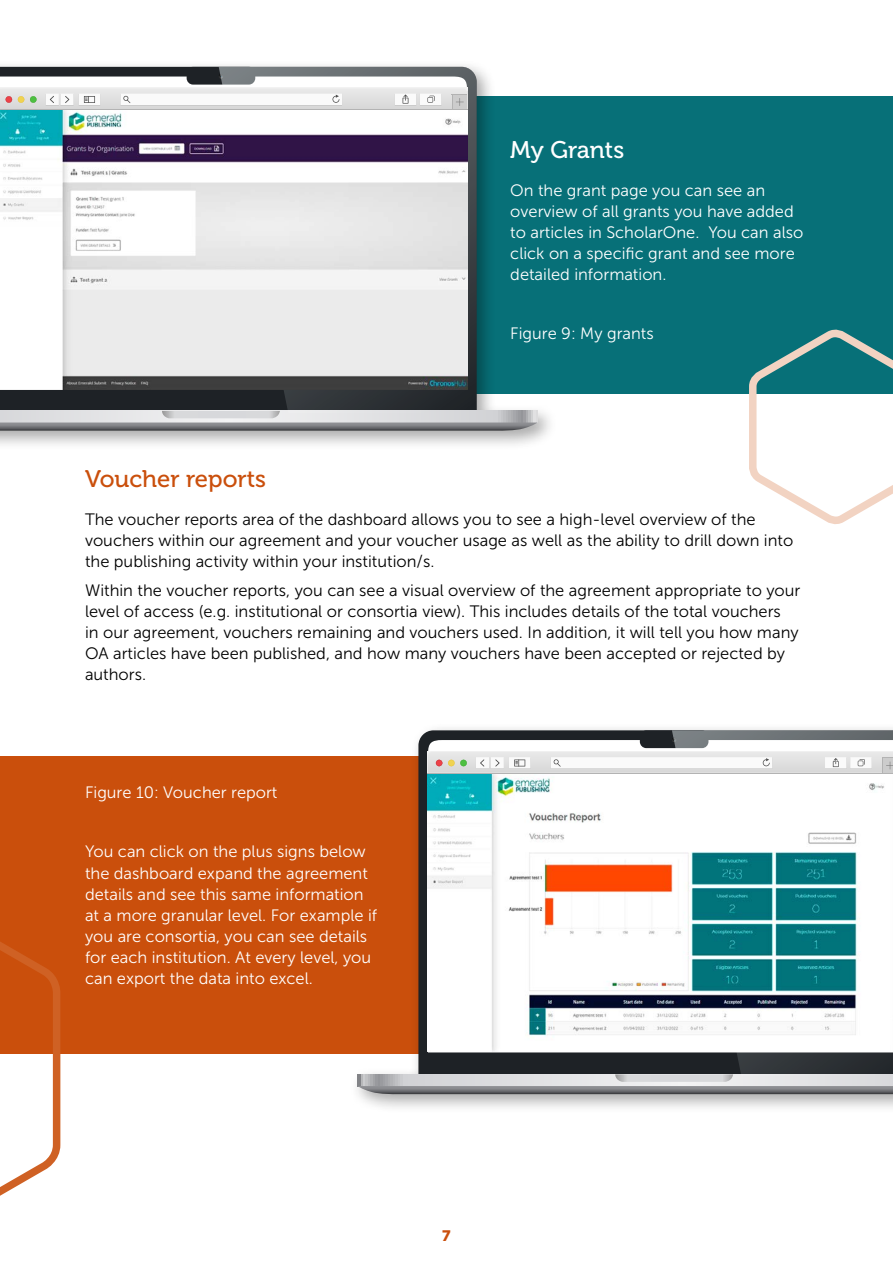
<style>
.page{position:relative;width:893px;height:1263px;background:#fff}
.page>*{position:absolute;margin:0;border:0;box-sizing:border-box;transform-origin:0 0}
.t1{font:24px "Museo 500";color:#ca4f0c}
.t2{font:24px "Museo 500";color:#fff}
.t3{font:16.5px/21px "Museo Sans 300";color:#000}
.t4{font:16.5px/21px "Museo Sans 300";color:#fff}
.t5{font:15px "Museo Sans 900";color:#ca4f0c}
</style>
<div class="page">
<div style="left:0;top:96px;width:893px;height:298px;background:#077078"></div>
<div style="left:0;top:756px;width:893px;height:298px;background:#ca4f0c"></div>
<svg style="left:749px;top:329px;width:144px;height:195px"></svg>
<svg style="left:0;top:942px;width:61px;height:254px"></svg>
<div style="left:0;top:59px;width:557px;height:392px;background:#000;opacity:.35"></div>
<svg style="left:0;top:67px;width:219px;height:344px;fill:#1e2226"></svg>
<svg style="left:0;top:411px;width:538px;height:20px"></svg>
<div style="left:187px;top:67px;width:68px;height:18px;background:#1e2226;border-radius:6px"></div>
<svg style="left:219px;top:67px;width:258px;height:346px"></svg>
<img style="left:0;top:108px;width:468px;height:282px">
<svg style="left:0;top:88px;width:467px;height:22px"></svg>
<div style="left:350px;top:723px;width:543px;height:391px;background:#000;opacity:.35"></div>
<svg style="left:418px;top:730px;width:254px;height:344px;fill:#1e2226"></svg>
<svg style="left:358px;top:1074px;width:535px;height:20px"></svg>
<div style="left:640px;top:730px;width:68px;height:18px;background:#1e2226;border-radius:6px"></div>
<svg style="left:672px;top:730px;width:221px;height:346px"></svg>
<img style="left:428px;top:774px;width:465px;height:277px">
<svg style="left:428px;top:751px;width:465px;height:23px"></svg>
<h2 class="t2" style="left:510px;top:137px;width:115px">My Grants</h2>
<p class="t4" style="left:510px;top:180px;width:295px">On the grant page you can see an overview of all grants you have added to articles in ScholarOne. You can also click on a specific grant and see more detailed information.</p>
<p class="t4" style="left:510px;top:323px;width:145px">Figure 9: My grants</p>
<h2 class="t1" style="left:85px;top:465px;width:183px">Voucher reports</h2>
<p class="t3" style="left:85px;top:509px;width:710px">The voucher reports area of the dashboard allows you to see a high-level overview of the vouchers within our agreement and your voucher usage as well as the ability to drill down into the publishing activity within your institution/s.</p>
<p class="t3" style="left:85px;top:580px;width:717px">Within the voucher reports, you can see a visual overview of the agreement appropriate to your level of access (e.g. institutional or consortia view). This includes details of the total vouchers<br>in our agreement, vouchers remaining and vouchers used. In addition, it will tell you how many OA articles have been published, and how many vouchers have been accepted or rejected by authors.</p>
<p class="t4" style="left:85px;top:782px;width:194px">Figure 10: Voucher report</p>
<p class="t4" style="left:85px;top:841px;width:294px">You can click on the plus signs below the dashboard expand the agreement details and see this same information at a more granular level. For example if you are consortia, you can see details for each institution. At every level, you can export the data into excel.</p>
<p class="t5" style="left:442px;top:1227px;width:10px">7</p>
</div>
